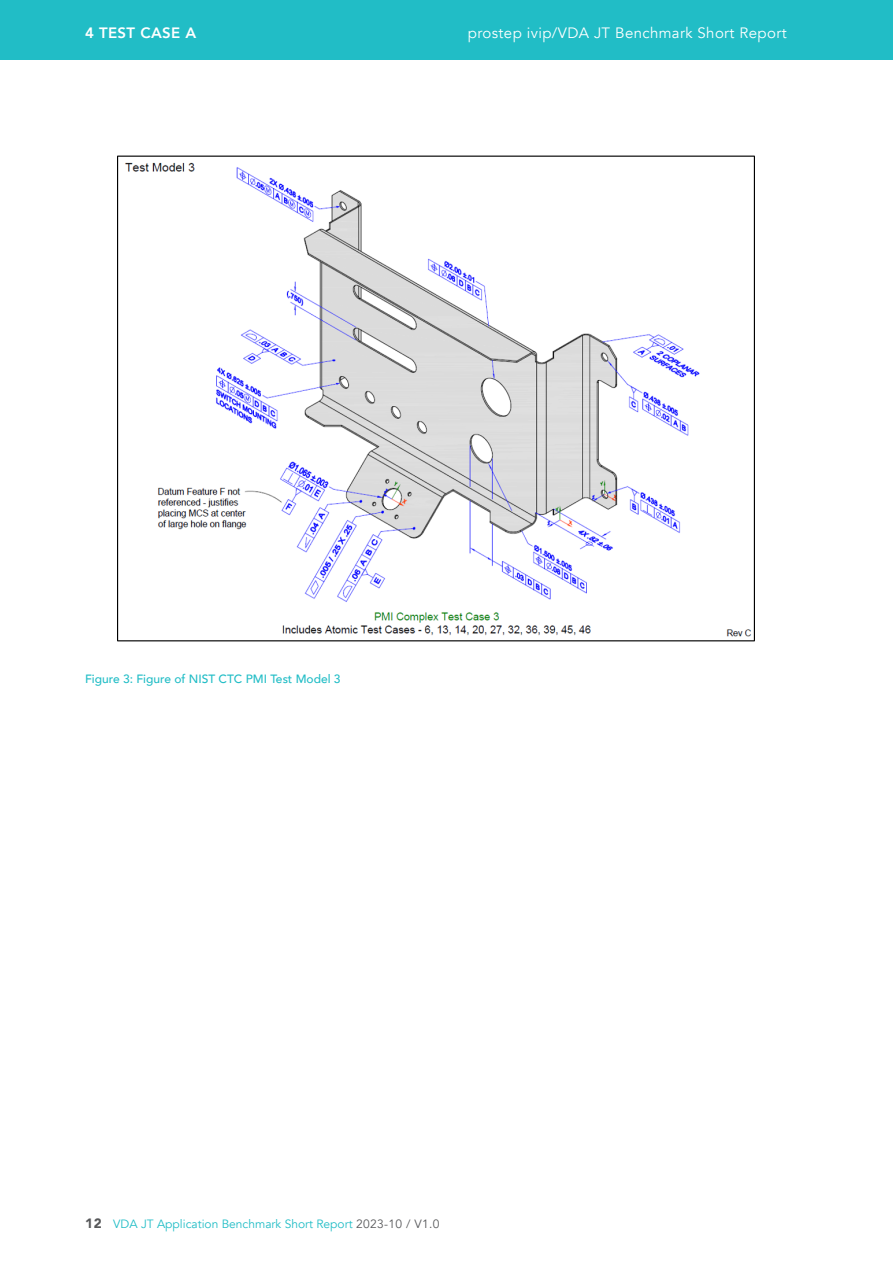
<style>
.page{position:relative;width:893px;height:1263px;background:#fff}
.page>*{position:absolute;margin:0;border:0;box-sizing:border-box;transform-origin:0 0}
.t1{font:15px "Avenir";letter-spacing:.025em;color:#fff}
.t2{font:800 15px "Avenir";letter-spacing:.025em;color:#fff}
.t3{font:12px "Avenir";color:#21bdc6}
._02_Copy{font:500 12px "Avenir";color:#21bdc6}
.s1{font-weight:900;font-size:13.5px;color:#57585a}
.s2{color:#57585a}
</style>
<div class="page">
<div style="left:0;top:0;width:893px;height:60px;background:#21bdc6"></div>
<img style="left:117px;top:155px;width:638px;height:487px">
<p class="t2" style="left:85px;top:21px;width:113px">4 TEST CASE A</p>
<p class="t1" style="left:468px;top:24px;width:320px">prostep ivip/VDA JT Benchmark Short Report</p>
<p class="_02_Copy" style="left:85px;top:668px;width:257px">Figure 3: Figure of NIST CTC PMI Test Model 3</p>
<p class="t3" style="left:85px;top:1216px;width:356px"><span class="s1">12</span> VDA JT Application Benchmark Short Report <span class="s2">2023-10 / V1.0</span></p>
</div>
